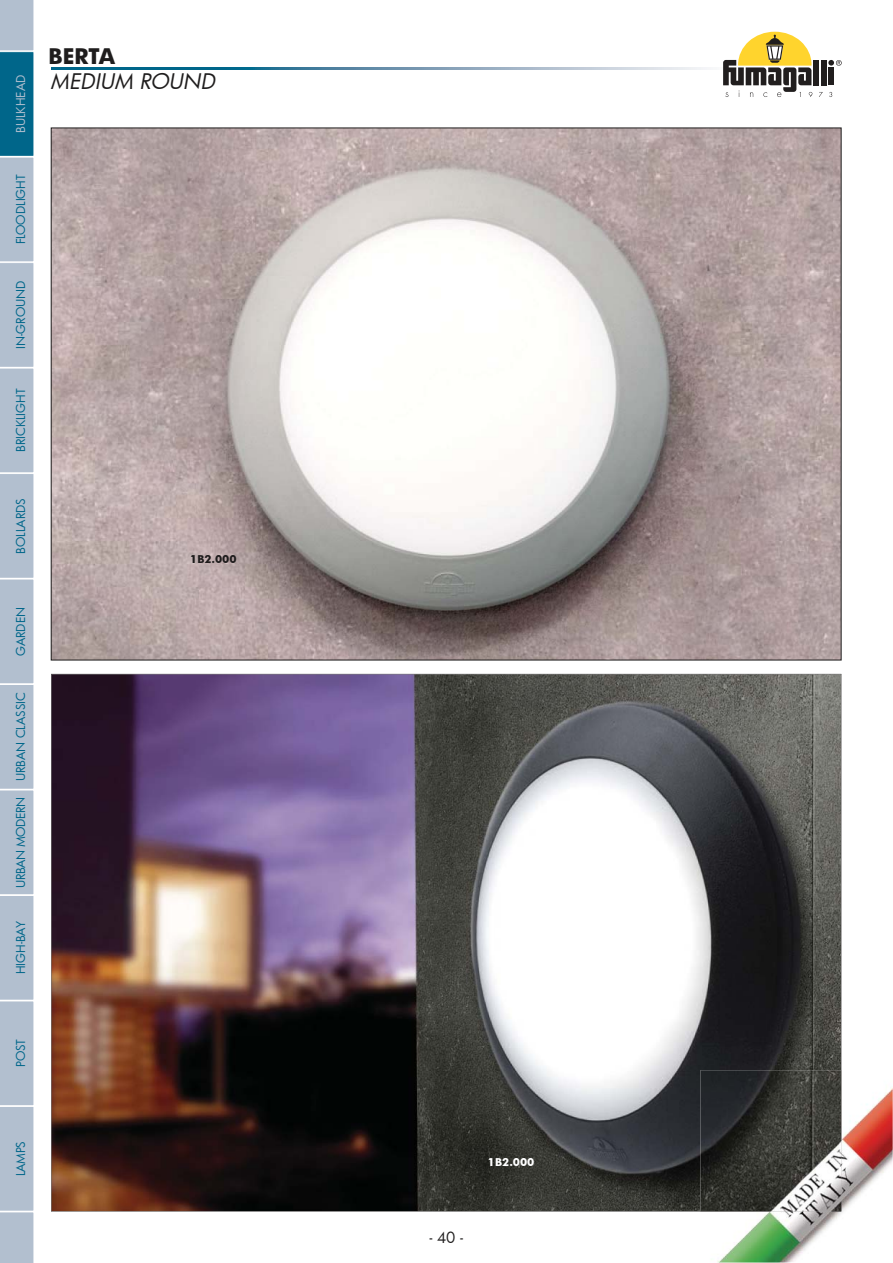
<style>
.page{position:relative;width:893px;height:1263px;background:#fff}
.page>*{position:absolute;margin:0;border:0;box-sizing:border-box;transform-origin:0 0}
.t1{font:italic 21px "Futura";color:#1f1d1d}
.t2{font:700 21px "Futura";letter-spacing:-.005em;color:#1f1d1d}
.t3{font:15px "Futura";color:#1f1d1d}
.t4{font:12px "Futura";color:#00668a}
.t5{font:12px "Futura";letter-spacing:-.03em;color:#00668a}
.t6{font:12px "Futura";color:#b2bfcf}
.t7{font:700 10.5px "Futura";color:#1f1d1d}
.t8{font:700 10.5px "Futura";color:#fff}
</style>
<div class="page">
<svg style="left:51px;top:67px;width:776px;height:3px;background:#6799b1"></svg>
<div style="left:813px;top:60px;width:6px;height:25px;background:#211e1e"></div>
<div style="left:821px;top:60px;width:5px;height:25px;background:#211e1e"></div>
<div style="left:828px;top:67px;width:6px;height:18px;background:#211e1e"></div>
<svg style="left:828px;top:60px;width:14px;height:6px"></svg>
<svg style="left:829px;top:92px;width:3px;height:5px"></svg>
<svg style="left:723px;top:32px;width:89px;height:65px"></svg>
<img style="left:51px;top:674px;width:790px;height:538px">
<svg style="left:51px;top:128px;width:790px;height:532px"></svg>
<img style="left:717px;top:1088px;width:176px;height:175px">
<img style="left:700px;top:1070px;width:141px;height:142px">
<img style="left:841px;top:1070px;width:1px;height:141px">
<svg style="left:0;top:0;width:34px;height:1263px;background:#a4b8ca"></svg>
<p class="t6" style="left:13px;top:133px;width:60px;rotate:-90deg">BULKHEAD</p>
<p class="t4" style="left:13px;top:244px;width:71px;rotate:-90deg">FLOODLIGHT</p>
<p class="t4" style="left:13px;top:349px;width:70px;rotate:-90deg">IN-GROUND</p>
<p class="t4" style="left:13px;top:452px;width:65px;rotate:-90deg">BRICKLIGHT</p>
<p class="t4" style="left:13px;top:554px;width:57px;rotate:-90deg">BOLLARDS</p>
<p class="t4" style="left:13px;top:656px;width:50px;rotate:-90deg">GARDEN</p>
<p class="t4" style="left:13px;top:781px;width:90px;rotate:-90deg">URBAN CLASSIC</p>
<p class="t5" style="left:13px;top:888px;width:93px;rotate:-90deg">URBAN MODERN</p>
<p class="t4" style="left:13px;top:974px;width:55px;rotate:-90deg">HIGH-BAY</p>
<h1 class="t2" style="left:48px;top:41px;width:68px">BERTA</h1>
<h1 class="t1" style="left:50px;top:67px;width:170px">MEDIUM ROUND</h1>
<p class="t7" style="left:190px;top:552px;width:48px">1B2.000</p>
<p class="t4" style="left:13px;top:1067px;width:29px;rotate:-90deg">POST</p>
<p class="t4" style="left:13px;top:1176px;width:36px;rotate:-90deg">LAMPS</p>
<p class="t8" style="left:488px;top:1154px;width:48px">1B2.000</p>
<p class="t3" style="left:429px;top:1227px;width:35px">- 40 -</p>
</div>
